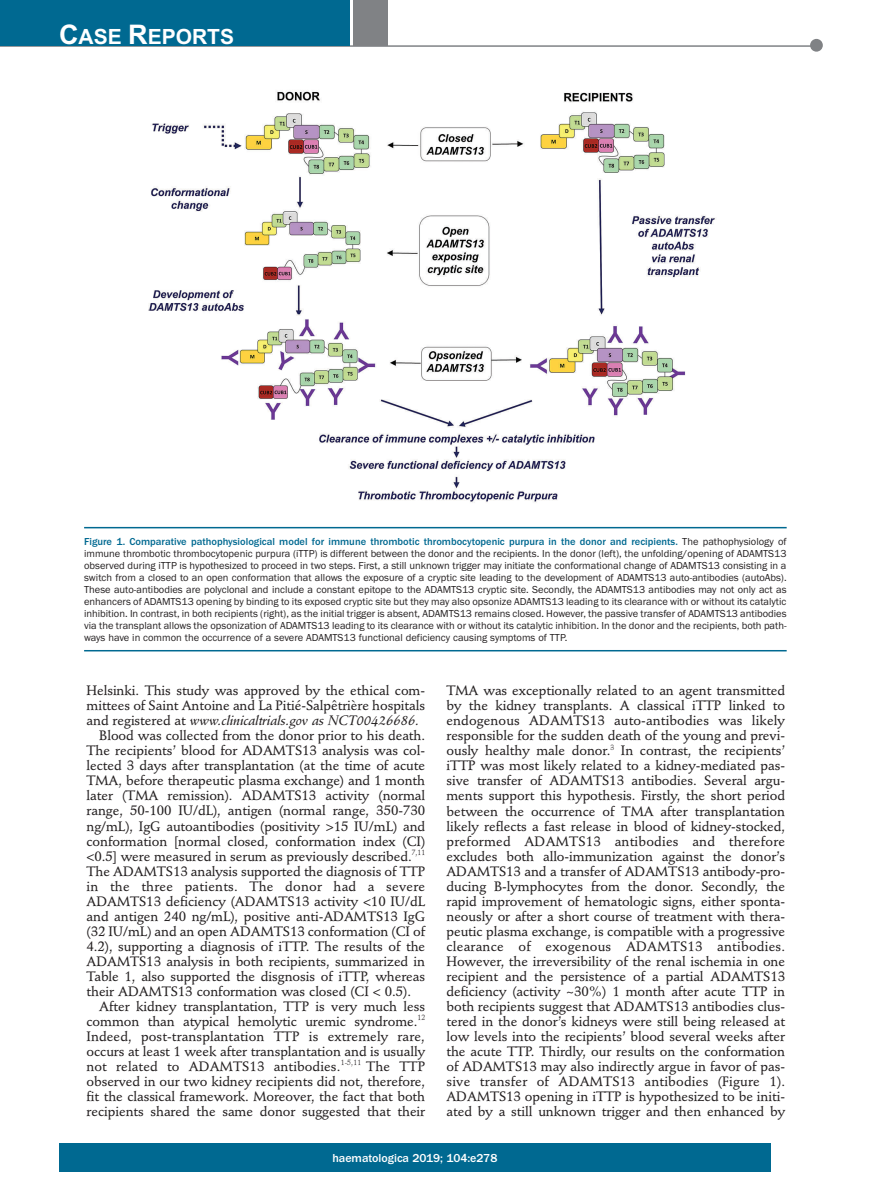
<style>
.page{position:relative;width:893px;height:1191px;background:#fff}
.page>*{position:absolute;margin:0;border:0;box-sizing:border-box;transform-origin:0 0}
.t1{font:700 21px "Arial";color:#fff}
.t2{font:500 13.5px/15px "Stempel Schneidler";letter-spacing:-.005em;color:#231f20;text-align:justify}
.t3{font:italic 13.5px "Stempel Schneidler Med";letter-spacing:-.005em;color:#231f20}
.t4{font:500 12px "Franklin Gothic";color:#fff}
.t5{font:10.5px/12px "Franklin Gothic";color:#231f20;text-align:justify}
.s1{font-size:27px}
.s2{font-weight:500;color:#006991}
.s3{font-family:"Stempel Schneidler";font-weight:500;font-style:normal}
</style>
<div class="page">
<div style="left:59px;top:1143px;width:712px;height:28px;background:#006991"></div>
<hr style="left:0;top:45px;width:820px;height:2px;background:#808285">
<div style="left:810px;top:39px;width:13px;height:13px;background:#808285;border-radius:50%"></div>
<div style="left:354px;top:0;width:34px;height:45px;background:#808285"></div>
<div style="left:0;top:0;width:350px;height:45px;background:#006991"></div>
<img style="left:148px;top:91px;width:568px;height:412px">
<hr style="left:84px;top:527px;width:703px;height:1px;background:#006991">
<hr style="left:84px;top:650px;width:703px;height:1px;background:#006991">
<h1 class="t1" style="left:59px;top:25px;width:176px"><span class="s1">C</span>ASE <span class="s1">R</span>EPORTS</h1>
<p class="t5" style="left:84px;top:536px;width:704px"><span class="s2">Figure 1. Comparative pathophysiological model for immune thrombotic thrombocytopenic purpura in the donor and recipients.</span> The pathophysiology of immune thrombotic thrombocytopenic purpura (iTTP) is different between the donor and the recipients. In the donor (left), the unfolding/opening of ADAMTS13 observed during iTTP is hypothesized to proceed in two steps. First, a still unknown trigger may initiate the conformational change of ADAMTS13 consisting in a switch from a closed to an open conformation that allows the exposure of a cryptic site leading to the development of ADAMTS13 auto-antibodies (autoAbs).<br>These auto-antibodies are polyclonal and include a constant epitope to the ADAMTS13 cryptic site. Secondly, the ADAMTS13 antibodies may not only act as enhancers of ADAMTS13 opening by binding to its exposed cryptic site but they may also opsonize ADAMTS13 leading to its clearance with or without its catalytic inhibition. In contrast, in both recipients (right), as the initial trigger is absent, ADAMTS13 remains closed. However, the passive transfer of ADAMTS13 antibodies via the transplant allows the opsonization of ADAMTS13 leading to its clearance with or without its catalytic inhibition. In the donor and the recipients, both path&shy;ways have in common the occurrence of a severe ADAMTS13 functional deficiency causing symptoms of TTP.</p>
<p class="t2" style="left:446px;top:684px;width:340px">TMA was exceptionally related to an agent transmitted by the kidney transplants. A classical iTTP linked to endogenous ADAMTS13 auto-antibodies was likely responsible for the sudden death of the young and previ&shy;ously healthy male donor.<sup>3</sup> In contrast, the recipients’ iTTP was most likely related to a kidney-mediated pas&shy;sive transfer of ADAMTS13 antibodies. Several argu&shy;ments support this hypothesis. Firstly, the short period between the occurrence of TMA after transplantation likely reflects a fast release in blood of kidney-stocked, preformed ADAMTS13 antibodies and therefore excludes both allo-immunization against the donor’s ADAMTS13 and a transfer of ADAMTS13 antibody-pro&shy;ducing B-lymphocytes from the donor. Secondly, the rapid improvement of hematologic signs, either sponta&shy;neously or after a short course of treatment with thera&shy;peutic plasma exchange, is compatible with a progressive clearance of exogenous ADAMTS13 antibodies.<br>However, the irreversibility of the renal ischemia in one recipient and the persistence of a partial ADAMTS13 deficiency (activity ~30%) 1 month after acute TTP in both recipients suggest that ADAMTS13 antibodies clus&shy;tered in the donor’s kidneys were still being released at low levels into the recipients’ blood several weeks after the acute TTP. Thirdly, our results on the conformation of ADAMTS13 may also indirectly argue in favor of pas&shy;sive transfer of ADAMTS13 antibodies (Figure 1).<br>ADAMTS13 opening in iTTP is hypothesized to be initi&shy;ated by a still unknown trigger and then enhanced by</p>
<p class="t4" style="left:332px;top:1150px;width:166px">haematologica 2019; 104:e278</p>
<p class="t2" style="left:87px;top:684px;width:340px">Helsinki. This study was approved by the ethical com&shy;mittees of Saint Antoine and La Pitié-Salpêtrière hospitals</p>
<p class="t3" style="left:87px;top:715px;width:334px"><span class="s3">and registered at</span> www.clinicaltrials.gov as NCT00426686.</p>
<p class="t2" style="left:87px;top:729px;width:340px;text-indent:13px">Blood was collected from the donor prior to his death.<br>The recipients’ blood for ADAMTS13 analysis was col&shy;lected 3 days after transplantation (at the time of acute TMA, before therapeutic plasma exchange) and 1 month later (TMA remission). ADAMTS13 activity (normal range, 50-100 IU/dL), antigen (normal range, 350-730 ng/mL), IgG autoantibodies (positivity &gt;15 IU/mL) and conformation [normal closed, conformation index (CI) &lt;0.5] were measured in serum as previously described.<sup>7,11<br></sup>The ADAMTS13 analysis supported the diagnosis of TTP in the three patients. The donor had a severe ADAMTS13 deficiency (ADAMTS13 activity &lt;10 IU/dL and antigen 240 ng/mL), positive anti-ADAMTS13 IgG (32 IU/mL) and an open ADAMTS13 conformation (CI of 4.2), supporting a diagnosis of iTTP. The results of the ADAMTS13 analysis in both recipients, summarized in Table 1, also supported the disgnosis of iTTP, whereas their ADAMTS13 conformation was closed (CI &lt; 0.5).</p>
<p class="t2" style="left:87px;top:999px;width:340px;text-indent:13px">After kidney transplantation, TTP is very much less common than atypical hemolytic uremic syndrome.<sup>12<br></sup>Indeed, post-transplantation TTP is extremely rare, occurs at least 1 week after transplantation and is usually not related to ADAMTS13 antibodies.<sup>1-5,11</sup> The TTP observed in our two kidney recipients did not, therefore, fit the classical framework. Moreover, the fact that both recipients shared the same donor suggested that their</p>
</div>
